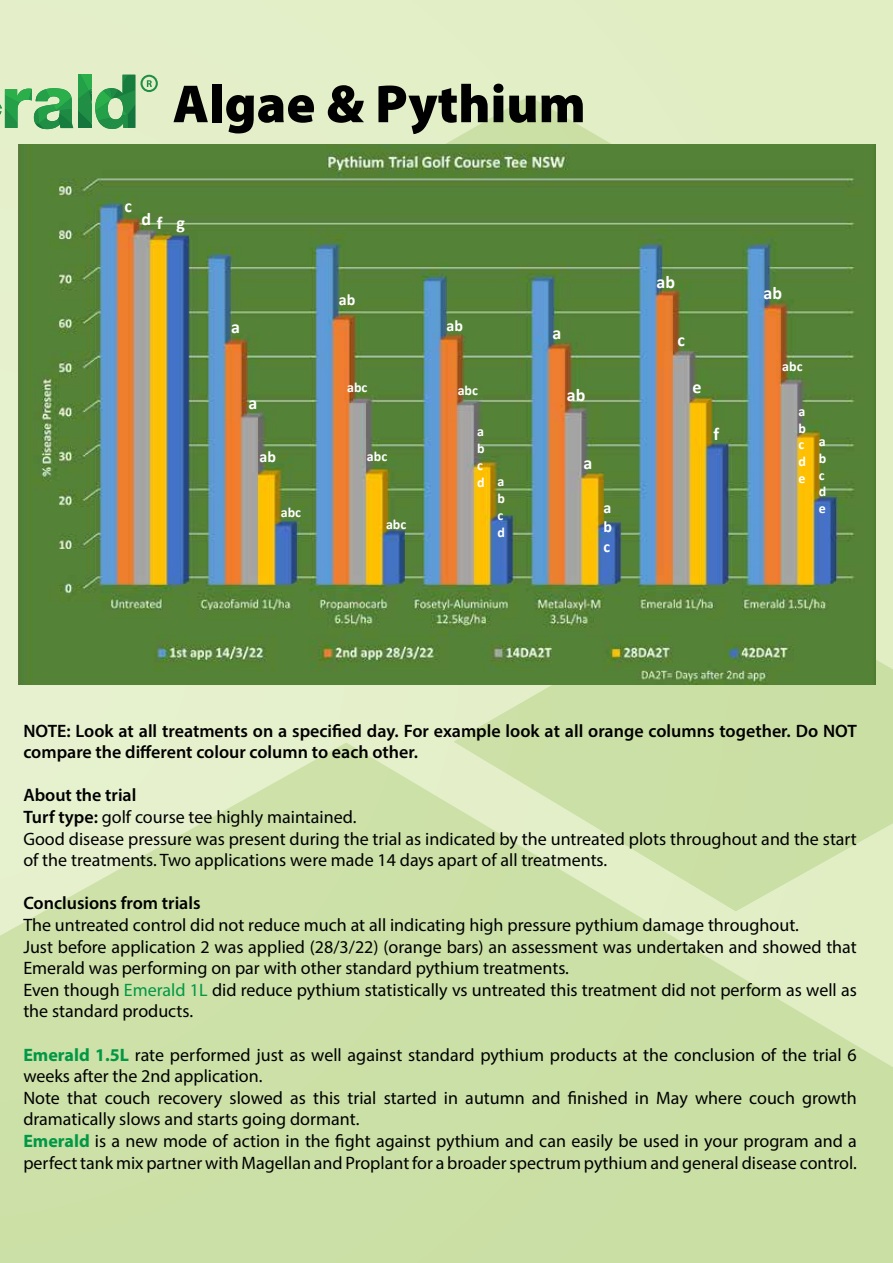
<style>
.page{position:relative;width:893px;height:1263px;background:#e3efc8}
.page>*{position:absolute;margin:0;border:0;box-sizing:border-box;transform-origin:0 0}
.t1{font:900 54px "Myriad Pro";color:#000}
.t2{font:18px/21.6px "Myriad Pro";color:#000}
.t3{font:600 18px/21.6px "Myriad Pro";color:#000}
.t4{font:700 18px "Calibri";color:#fff}
.t5{font:700 16.05px/19.2px "Calibri";color:#fff;text-align:justify}
.t6{font:700 13.95px/16.8px "Calibri";color:#fff;text-align:justify}
.s1{font-weight:600}
.s2{color:#009845}
.s3{font-weight:700;color:#009845}
</style>
<div class="page">
<svg style="left:454px;top:660px;width:439px;height:82px;background:#cbdfa7"></svg>
<svg style="left:192px;top:96px;width:683px;height:49px"></svg>
<svg style="left:0;top:742px;width:893px;height:521px;fill:#cce0a6"></svg>
<svg style="left:0;top:75px;width:158px;height:55px"></svg>
<img style="left:18px;top:145px;width:858px;height:539px">
<h1 class="t1" style="left:173px;top:73px;width:414px">Algae &amp; Pythium</h1>
<p class="t4" style="left:124px;top:194px;width:9px">c</p>
<p class="t4" style="left:142px;top:210px;width:45px">df g</p>
<p class="t4" style="left:231px;top:314px;width:10px">a</p>
<p class="t4" style="left:248px;top:390px;width:10px">a</p>
<p class="t5" style="left:259px;top:446px;width:18px">ab</p>
<p class="t6" style="left:281px;top:504px;width:22px">abc</p>
<p class="t5" style="left:339px;top:290px;width:18px">ab</p>
<p class="t6" style="left:347px;top:378px;width:22px">abc</p>
<p class="t6" style="left:367px;top:447px;width:22px">abc</p>
<p class="t6" style="left:386px;top:516px;width:22px">abc</p>
<p class="t5" style="left:446px;top:316px;width:18px">ab</p>
<p class="t6" style="left:458px;top:382px;width:22px">abc</p>
<p class="t6" style="left:477px;top:423px;width:8px">a</p>
<p class="t6" style="left:477px;top:440px;width:9px">b</p>
<p class="t6" style="left:477px;top:457px;width:7px">c</p>
<p class="t6" style="left:477px;top:473px;width:29px">d a</p>
<p class="t6" style="left:498px;top:490px;width:9px">b</p>
<p class="t6" style="left:498px;top:507px;width:7px">c</p>
<p class="t6" style="left:498px;top:523px;width:9px">d</p>
<p class="t4" style="left:553px;top:320px;width:10px">a</p>
<p class="t4" style="left:567px;top:382px;width:20px">ab</p>
<p class="t4" style="left:584px;top:450px;width:10px">a</p>
<p class="t5" style="left:603px;top:498px;width:10px">a b c</p>
<p class="t4" style="left:657px;top:269px;width:20px">ab</p>
<p class="t4" style="left:677px;top:328px;width:9px">c</p>
<p class="t4" style="left:693px;top:374px;width:11px">e</p>
<p class="t4" style="left:713px;top:421px;width:7px">f</p>
<p class="t4" style="left:764px;top:280px;width:20px">ab</p>
<p class="t6" style="left:782px;top:358px;width:22px">abc</p>
<p class="t6" style="left:799px;top:403px;width:9px">a b c d e</p>
<p class="t6" style="left:819px;top:433px;width:9px">a b c d e</p>
<p class="t3" style="left:23px;top:719px;width:835px">NOTE: Look at all treatments on a specified day. For example look at all orange columns together. Do NOT compare the different colour column to each other.</p>
<p class="t2" style="left:23px;top:784px;width:835px"><span class="s1">About the trial<br>Turf type:</span> golf course tee highly maintained.<br>Good disease pressure was present during the trial as indicated by the untreated plots throughout and the start of the treatments. Two applications were made 14 days apart of all treatments.</p>
<p class="t3" style="left:23px;top:892px;width:179px">Conclusions from trials</p>
<p class="t2" style="left:23px;top:914px;width:835px">The untreated control did not reduce much at all indicating high pressure pythium damage throughout.<br>Just before application 2 was applied (28/3/22) (orange bars) an assessment was undertaken and showed that Emerald was performing on par with other standard pythium treatments.<br>Even though <span class="s2">Emerald 1L</span> did reduce pythium statistically vs untreated this treatment did not perform as well as the standard products.</p>
<p class="t2" style="left:23px;top:1043px;width:835px"><span class="s3">Emerald 1.5L</span> rate performed just as well against standard pythium products at the conclusion of the trial 6 weeks after the 2nd application.<br>Note that couch recovery slowed as this trial started in autumn and finished in May where couch growth dramatically slows and starts going dormant.<br><span class="s3">Emerald</span> is a new mode of action in the fight against pythium and can easily be used in your program and a perfect tank mix partner with Magellan and Proplant for a broader spectrum pythium and general disease control.</p>
</div>
